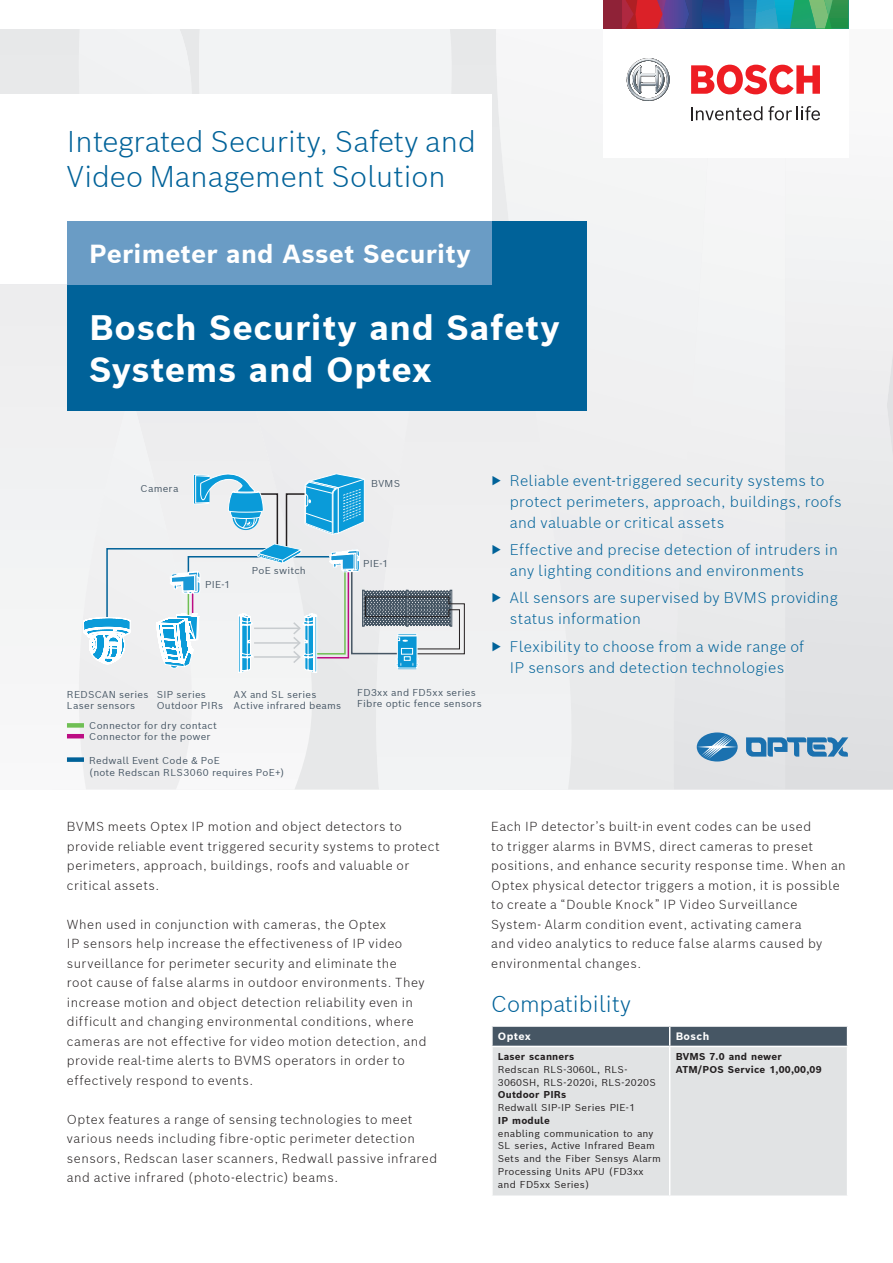
<style>
.page{position:relative;width:893px;height:1263px;background:#fff}
.page>*{position:absolute;margin:0;border:0;box-sizing:border-box;transform-origin:0 0}
.Headline_1_24_9_6_Bl{font:700 34.5px/41.4px "Bosch Sans";letter-spacing:.02em;color:#fff}
.t1{font:300 29.25px "Bosch Sans";color:#006299}
.t2{font:700 25.5px "Bosch Sans";letter-spacing:.01em;color:#fff}
.t3{font:300 22.5px "Bosch Sans";color:#006299}
.t4{font:300 15px/21px "Bosch Sans";letter-spacing:.02em;color:#006299}
.t5{font:300 12.75px/19.5px "Bosch Sans";letter-spacing:.04em;color:#231f20}
.t6{font:700 10.5px "Bosch Sans";letter-spacing:.04em;color:#fff}
.t7{font:9.75px "Bosch Sans";letter-spacing:.025em;color:#465664}
.t8{font:9.75px/12.8px "Bosch Sans";letter-spacing:.02em;color:#231f20}
.t9{font:700 9.75px/12.8px "Bosch Sans";letter-spacing:.02em;color:#231f20}
.s1{font-weight:400}
.s2{font-weight:700}
</style>
<div class="page">
<svg style="left:194px;top:29px;width:174px;height:760px"></svg>
<svg style="left:131px;top:29px;width:64px;height:66px"></svg>
<div style="left:0;top:29px;width:131px;height:617px;background:#f0f1f2"></div>
<svg style="left:368px;top:29px;width:125px;height:760px"></svg>
<div style="left:64px;top:390px;width:130px;height:399px;background:#eeeeef"></div>
<div style="left:493px;top:29px;width:178px;height:760px;background:#f0f0f1"></div>
<svg style="left:785px;top:28px;width:108px;height:761px"></svg>
<svg style="left:671px;top:158px;width:114px;height:631px"></svg>
<div style="left:603px;top:0;width:245px;height:157px;background:#fff"></div>
<div style="left:603px;top:0;width:19px;height:28px;background:#8f2237"></div>
<svg style="left:622px;top:0;width:226px;height:28px;background:#4a6a80"></svg>
<svg style="left:627px;top:58px;width:43px;height:43px"></svg>
<svg style="left:691px;top:106px;width:71px;height:14px"></svg>
<svg style="left:768px;top:106px;width:52px;height:14px"></svg>
<svg style="left:691px;top:65px;width:129px;height:29px"></svg>
<div style="left:0;top:95px;width:491px;height:189px;background:#fff"></div>
<div style="left:67px;top:221px;width:520px;height:189px;background:#006299"></div>
<div style="left:67px;top:221px;width:424px;height:63px;background:#6a9cc5"></div>
<div style="left:493px;top:1047px;width:354px;height:148px;background:#e1e3e4"></div>
<svg style="left:492px;top:1026px;width:356px;height:20px;background:#51606d"></svg>
<hr style="left:669px;top:1047px;width:1px;height:148px;background:#fff">
<svg style="left:746px;top:737px;width:102px;height:20px;background:#689dc3"></svg>
<svg style="left:697px;top:732px;width:41px;height:29px"></svg>
<svg style="left:697px;top:735px;width:40px;height:24px"></svg>
<div style="left:67px;top:723px;width:17px;height:5px;background:#6fbf54"></div>
<hr style="left:67px;top:734px;width:17px;height:4px;background:#bc0d83">
<div style="left:67px;top:757px;width:17px;height:5px;background:#006299"></div>
<svg style="left:83px;top:472px;width:382px;height:205px"></svg>
<p class="t1" style="left:67px;top:122px;width:410px">Integrated Security, Safety and</p>
<p class="t1" style="left:67px;top:157px;width:380px">Video Management Solution</p>
<p class="t2" style="left:89px;top:236px;width:383px">Perimeter and Asset Security</p>
<p class="Headline_1_24_9_6_Bl" style="left:89px;top:307px;width:472px">Bosch Security and Safety<br>Systems and Optex</p>
<p class="t7" style="left:141px;top:481px;width:39px">Camera</p>
<p class="t7" style="left:205px;top:577px;width:27px">PIE-1</p>
<p class="t7" style="left:252px;top:564px;width:56px">PoE switch</p>
<p class="t7" style="left:67px;top:688px;width:83px">REDSCAN series</p>
<p class="t7" style="left:67px;top:699px;width:70px">Laser sensors</p>
<p class="t7" style="left:157px;top:688px;width:51px">SIP series</p>
<p class="t7" style="left:157px;top:699px;width:68px">Outdoor PIRs</p>
<p class="t7" style="left:234px;top:688px;width:84px">AX and SL series</p>
<p class="t7" style="left:234px;top:699px;width:109px">Active infrared beams</p>
<p class="t7" style="left:89px;top:718px;width:129px">Connector for dry contact</p>
<p class="t7" style="left:89px;top:730px;width:123px">Connector for the power</p>
<p class="t7" style="left:89px;top:754px;width:132px">Redwall Event Code &amp; PoE</p>
<p class="t7" style="left:89px;top:765px;width:197px">(note Redscan RLS3060 requires PoE+)</p>
<p class="t7" style="left:371px;top:476px;width:31px">BVMS</p>
<p class="t7" style="left:363px;top:556px;width:27px">PIE-1</p>
<p class="t7" style="left:357px;top:686px;width:120px">FD3xx and FD5xx series</p>
<p class="t7" style="left:357px;top:697px;width:126px">Fibre optic fence sensors</p>
<p class="t4" style="left:510px;top:469px;width:334px;text-indent:-19px"><span class="s1">▶</span> Reliable event-triggered security systems to protect perimeters, approach, buildings, roofs and valuable or critical assets</p>
<p class="t4" style="left:510px;top:539px;width:330px;text-indent:-19px"><span class="s1">▶</span> Effective and precise detection of intruders in any lighting conditions and environments</p>
<p class="t4" style="left:510px;top:587px;width:329px;text-indent:-19px"><span class="s1">▶</span> All sensors are supervised by BVMS providing status information</p>
<p class="t4" style="left:491px;top:635px;width:315px;text-align:center"><span class="s1">▶</span> Flexibility to choose from a wide range of<br>IP sensors and detection technologies</p>
<p class="t5" style="left:67px;top:816px;width:374px">BVMS meets Optex IP motion and object detectors to provide reliable event triggered security systems to protect perimeters, approach, buildings, roofs and valuable or critical assets.</p>
<p class="t5" style="left:67px;top:914px;width:361px">When used in conjunction with cameras, the Optex<br>IP sensors help increase the effectiveness of IP video surveillance for perimeter security and eliminate the<br>root cause of false alarms in outdoor environments. They increase motion and object detection reliability even in difficult and changing environmental conditions, where cameras are not effective for video motion detection, and provide real-time alerts to BVMS operators in order to effectively respond to events.</p>
<p class="t5" style="left:67px;top:1109px;width:372px">Optex features a range of sensing technologies to meet various needs including fibre-optic perimeter detection sensors, Redscan laser scanners, Redwall passive infrared and active infrared (photo-electric) beams.</p>
<p class="t5" style="left:491px;top:816px;width:356px">Each IP detector’s built-in event codes can be used<br>to trigger alarms in BVMS, direct cameras to preset positions, and enhance security response time. When an Optex physical detector triggers a motion, it is possible to create a “Double Knock” IP Video Surveillance System- Alarm condition event, activating camera<br>and video analytics to reduce false alarms caused by environmental changes.</p>
<p class="t3" style="left:491px;top:988px;width:141px">Compatibility</p>
<p class="t6" style="left:498px;top:1029px;width:35px">Optex</p>
<p class="t6" style="left:676px;top:1029px;width:35px">Bosch</p>
<p class="t8" style="left:498px;top:1050px;width:159px"><span class="s2">Laser scanners<br></span>Redscan RLS-3060L, RLS-<br>3060SH, RLS-2020i, RLS-2020S</p>
<p class="t8" style="left:498px;top:1088px;width:139px"><span class="s2">Outdoor PIRs<br></span>Redwall SIP-IP Series PIE-1</p>
<p class="t8" style="left:498px;top:1114px;width:165px"><span class="s2">IP module<br></span>enabling communication to any<br>SL series, Active Infrared Beam<br>Sets and the Fiber Sensys Alarm<br>Processing Units APU (FD3xx and FD5xx Series)</p>
<p class="t9" style="left:676px;top:1050px;width:147px">BVMS 7.0 and newer<br>ATM/POS Service 1,00,00,09</p>
</div>
